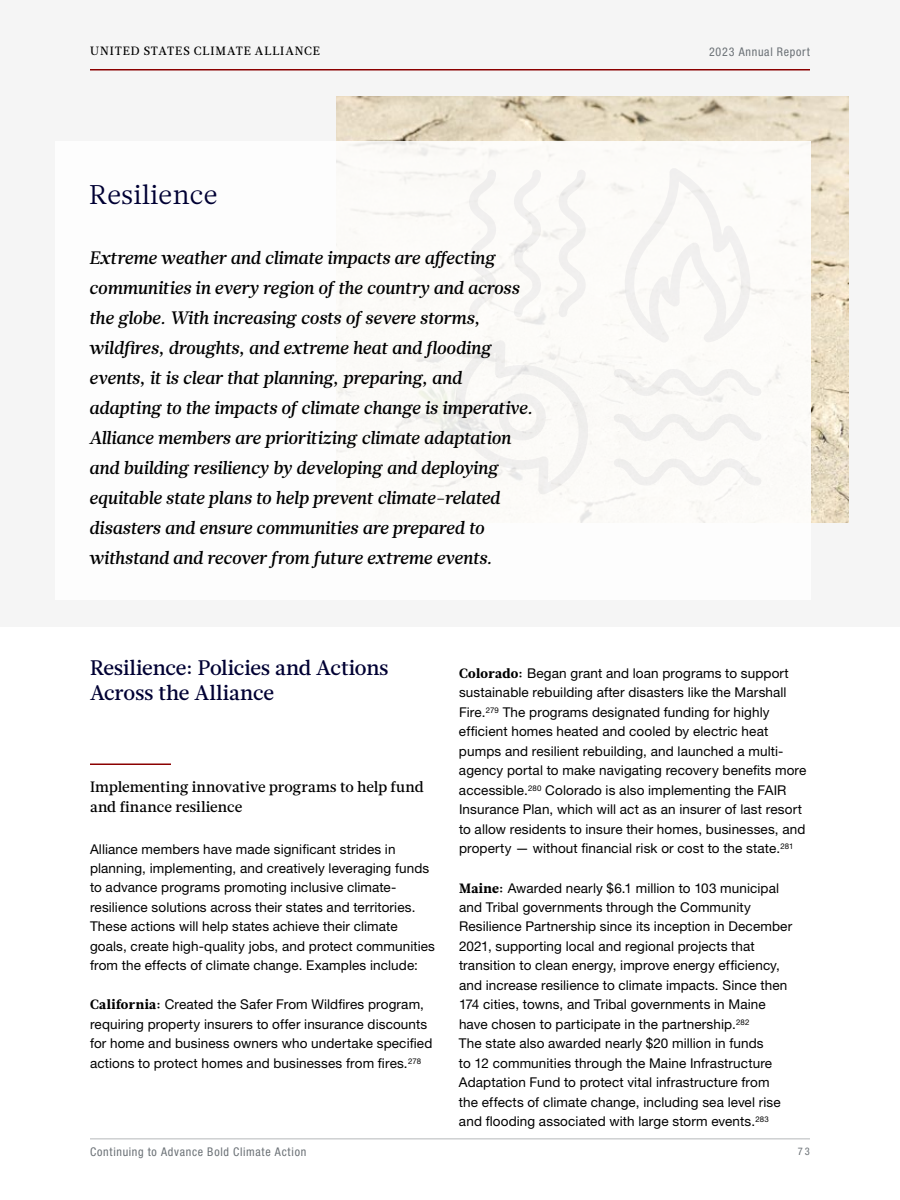
<style>
.page{position:relative;width:900px;height:1200px;background:#fff}
.page>*{position:absolute;margin:0;border:0;box-sizing:border-box;transform-origin:0 0}
.t1{font:27px "Glosa Text";letter-spacing:.01em;color:#003}
.t2{font:500 21px/25.2px "Glosa Text";letter-spacing:-.01em;color:#003}
.t3{font:italic 500 18px/30px "Glosa Text";letter-spacing:-.005em;color:#000}
.t4{font:500 15px/19.5px "Glosa Text";letter-spacing:-.005em;color:#000}
.t5{font:13.5px/19.5px "Helvetica Neue LT Std";letter-spacing:.01em;color:#000}
.t6{font:condensed 12px "Helvetica Neue LT Std";letter-spacing:.06em;color:#6b7176}
.t7{font:500 12px "Glosa Text";letter-spacing:.075em;color:#000}
.t8{font:condensed 10.5px "Helvetica Neue LT Std";color:#6b7176}
.s1{font-family:"Glosa Text";font-weight:900}
</style>
<div class="page">
<hr style="left:90px;top:764px;width:81px;height:1px;background:#8b0000">
<div style="left:0;top:0;width:900px;height:627px;background:#f5f5f5"></div>
<img style="left:337px;top:96px;width:511px;height:427px">
<div style="left:55px;top:142px;width:756px;height:458px;background:#fff"></div>
<svg style="left:447px;top:168px;width:314px;height:326px"></svg>
<hr style="left:90px;top:1138px;width:720px;height:1px;background:#b5b8ba">
<hr style="left:90px;top:69px;width:720px;height:1px;background:#8b0000">
<p class="t7" style="left:90px;top:43px;width:232px">UNITED STATES CLIMATE ALLIANCE</p>
<p class="t6" style="left:709px;top:45px;width:102px">2023 Annual Report</p>
<h1 class="t1" style="left:89px;top:176px;width:130px">Resilience</h1>
<p class="t3" style="left:89px;top:243px;width:445px">Extreme weather and climate impacts are affecting communities in every region of the country and across the globe. With increasing costs of severe storms, wildfires, droughts, and extreme heat and flooding events, it is clear that planning, preparing, and adapting to the impacts of climate change is imperative.<br>Alliance members are prioritizing climate adaptation and building resiliency by developing and deploying equitable state plans to help prevent climate-related disasters and ensure communities are prepared to withstand and recover from future extreme events.</p>
<h2 class="t2" style="left:90px;top:655px;width:300px">Resilience: Policies and Actions<br>Across the Alliance</h2>
<p class="t4" style="left:90px;top:777px;width:335px">Implementing innovative programs to help fund and finance resilience</p>
<p class="t5" style="left:90px;top:839px;width:347px">Alliance members have made significant strides in planning, implementing, and creatively leveraging funds to advance programs promoting inclusive climate&shy;resilience solutions across their states and territories.<br>These actions will help states achieve their climate goals, create high-quality jobs, and protect communities from the effects of climate change. Examples include:</p>
<p class="t5" style="left:90px;top:995px;width:344px"><span class="s1">California:</span> Created the Safer From Wildfires program, requiring property insurers to offer insurance discounts for home and business owners who undertake specified actions to protect homes and businesses from fires.<sup>278</sup></p>
<p class="t5" style="left:459px;top:663px;width:349px"><span class="s1">Colorado:</span> Began grant and loan programs to support sustainable rebuilding after disasters like the Marshall Fire.<sup>279</sup> The programs designated funding for highly efficient homes heated and cooled by electric heat pumps and resilient rebuilding, and launched a multi&shy;agency portal to make navigating recovery benefits more accessible.<sup>280</sup> Colorado is also implementing the FAIR Insurance Plan, which will act as an insurer of last resort to allow residents to insure their homes, businesses, and property — without financial risk or cost to the state.<sup>281</sup></p>
<p class="t5" style="left:459px;top:878px;width:335px"><span class="s1">Maine:</span> Awarded nearly $6.1 million to 103 municipal and Tribal governments through the Community Resilience Partnership since its inception in December 2021, supporting local and regional projects that transition to clean energy, improve energy efficiency, and increase resilience to climate impacts. Since then 174 cities, towns, and Tribal governments in Maine have chosen to participate in the partnership.<sup>282<br></sup>The state also awarded nearly $20 million in funds<br>to 12 communities through the Maine Infrastructure Adaptation Fund to protect vital infrastructure from<br>the effects of climate change, including sea level rise and flooding associated with large storm events.<sup>283</sup></p>
<p class="t6" style="left:90px;top:1145px;width:218px">Continuing to Advance Bold Climate Action</p>
<p class="t8" style="left:798px;top:1146px;width:14px">73</p>
</div>
